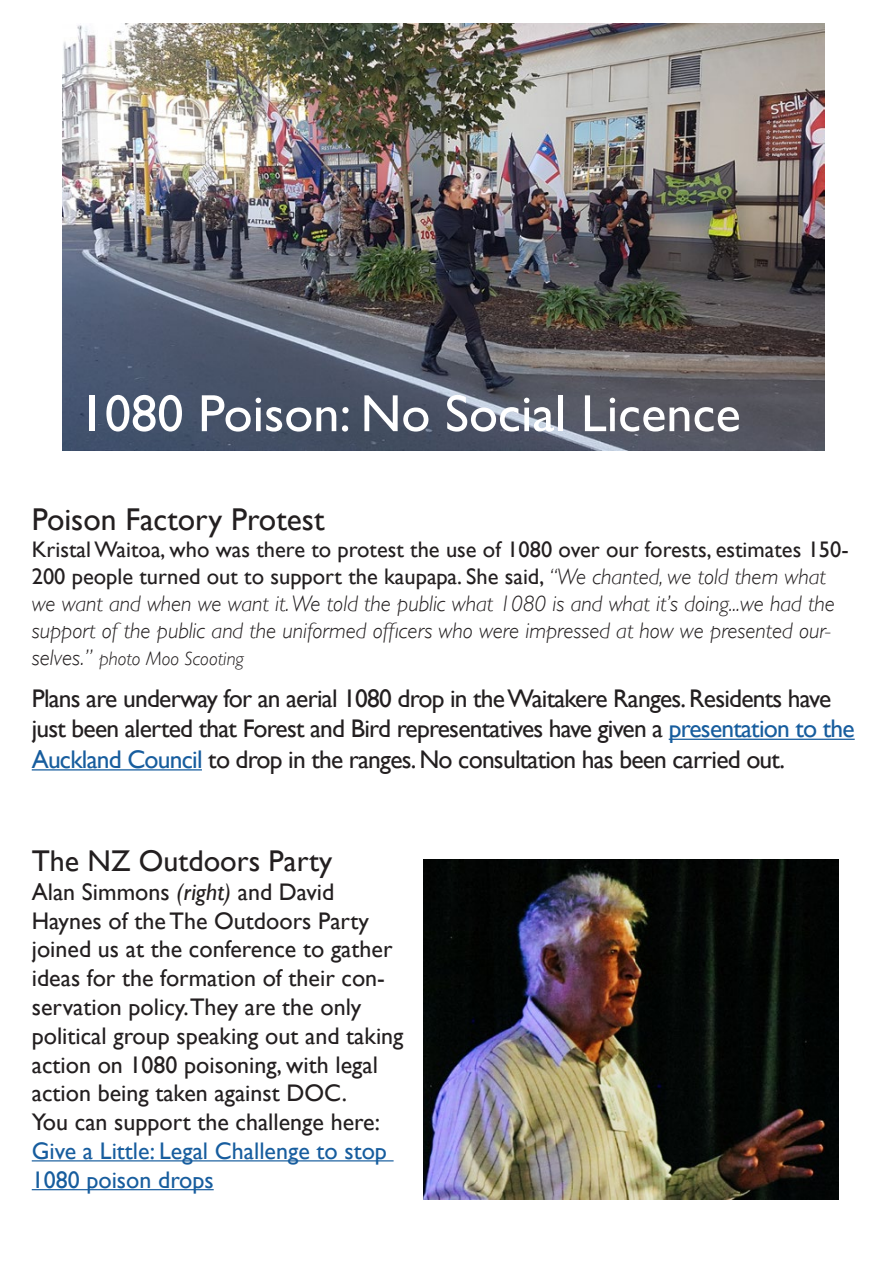
<style>
.page{position:relative;width:893px;height:1263px;background:#fff}
.page>*{position:absolute;margin:0;border:0;box-sizing:border-box;transform-origin:0 0}
.t1{font:52.5px "Gill Sans";color:#fff}
.t2{font:31.5px "Gill Sans";color:#231f20}
.t3{font:30px "Gill Sans";color:#231f20}
.t4{font:25.5px/30.6px "Gill Sans";letter-spacing:-.03em;color:#231f20}
.t5{font:24px/28.8px "Gill Sans";color:#231f20}
.t6{font:24px/28.8px "Gill Sans";color:#175d9e}
.t7{font:italic 300 22.5px/27px "Gill Sans";color:#231f20}
.t8{font:italic 300 19.5px "Gill Sans";color:#231f20}
.s1{font-weight:400;font-style:normal}
.s2{font-size:22.5px}
.s3{color:#175d9e}
.s4{font-style:italic}
</style>
<div class="page">
<hr style="left:669px;top:739px;width:186px;height:1px;background:#175d9e">
<hr style="left:32px;top:769px;width:170px;height:1px;background:#175d9e">
<hr style="left:32px;top:1160px;width:362px;height:1px;background:#175d9e">
<hr style="left:32px;top:1189px;width:182px;height:1px;background:#175d9e">
<img style="left:424px;top:859px;width:415px;height:340px">
<img style="left:62px;top:23px;width:762px;height:428px">
<p class="t1" style="left:79px;top:383px;width:664px">1080 Poison: No Social Licence</p>
<p class="t2" style="left:32px;top:501px;width:294px">Poison Factory Protest</p>
<p class="t7" style="left:32px;top:536px;width:818px"><span class="s1">Kristal Waitoa, who was there to protest the use of 1080 over our forests, estimates 150- 200 people turned out to support the kaupapa. She said,</span> “We chanted, we told them what we want and when we want it. We told the public what 1080 is and what it’s doing...we had the support of the public and the uniformed officers who were impressed at how we presented our-</p>
<p class="t8" style="left:32px;top:648px;width:214px"><span class="s2">selves.”</span> photo Moo Scooting</p>
<p class="t4" style="left:32px;top:683px;width:824px">Plans are underway for an aerial 1080 drop in the Waitakere Ranges. Residents have just been alerted that Forest and Bird representatives have given a <span class="s3">presentation to the<br>Auckland Council</span> to drop in the ranges. No consultation has been carried out.</p>
<p class="t3" style="left:32px;top:843px;width:302px">The NZ Outdoors Party</p>
<p class="t5" style="left:32px;top:877px;width:373px">Alan Simmons <span class="s4">(right)</span> and David Haynes of the The Outdoors Party joined us at the conference to gather ideas for the formation of their con&shy;servation policy.They are the only political group speaking out and taking action on 1080 poisoning, with legal action being taken against DOC.</p>
<p class="t5" style="left:32px;top:1107px;width:350px">You can support the challenge here:</p>
<p class="t6" style="left:32px;top:1136px;width:357px">Give a Little: Legal Challenge to stop<br>1080 poison drops</p>
</div>
